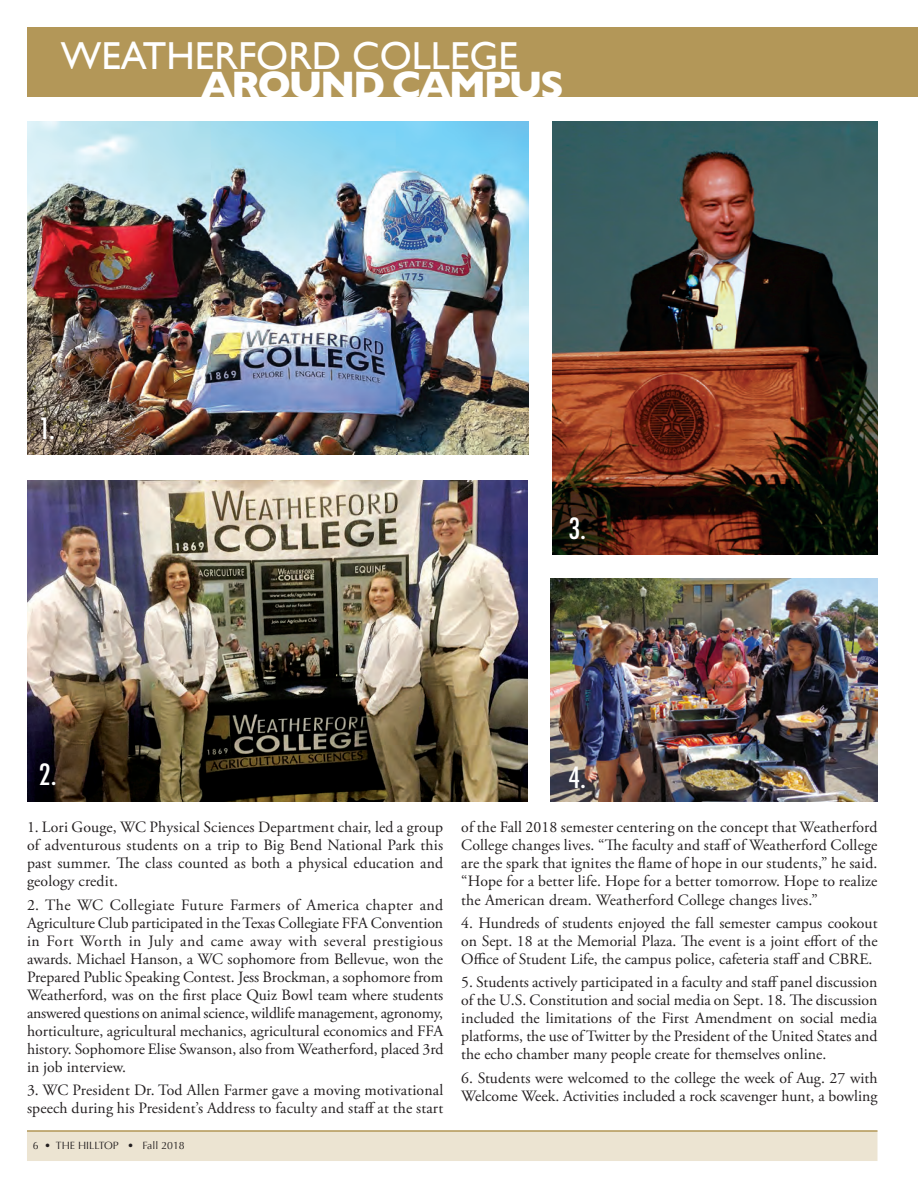
<style>
.page{position:relative;width:918px;height:1188px;background:#fff}
.page>*{position:absolute;margin:0;border:0;box-sizing:border-box;transform-origin:0 0}
.t1{font:39px "Gill Sans";color:#fff}
.t2{font:700 39px "Gill Sans";letter-spacing:-.06em;color:#fff}
.t3{font:500 condensed 28.5px "Futura";color:#fff}
.t4{font:15.75px/18px "Adobe Garamond Pro";color:#231f20;text-align:justify}
.t5{font:10.5px "Optima";color:#231f20}
</style>
<div class="page">
<div style="left:27px;top:1131px;width:851px;height:30px;background:#ece4d2"></div>
<hr style="left:27px;top:1130px;width:851px;height:2px;background:#b39758">
<div style="left:27px;top:27px;width:891px;height:70px;background:#b39758"></div>
<img style="left:27px;top:121px;width:502px;height:334px">
<img style="left:28px;top:480px;width:499px;height:322px">
<img style="left:551px;top:578px;width:327px;height:223px">
<img style="left:552px;top:121px;width:326px;height:433px">
<h1 class="t1" style="left:61px;top:33px;width:459px">WEATHERFORD COLLEGE</h1>
<h1 class="t2" style="left:201px;top:54px;width:365px">AROUND CAMPUS</h1>
<h2 class="t3" style="left:39px;top:411px;width:18px">1.</h2>
<h2 class="t3" style="left:568px;top:510px;width:19px">3.</h2>
<h2 class="t3" style="left:39px;top:756px;width:19px">2.</h2>
<p class="t4" style="left:27px;top:819px;width:418px">1. Lori Gouge, WC Physical Sciences Department chair, led a group of adventurous students on a trip to Big Bend National Park this past summer. The class counted as both a physical education and geology credit.</p>
<p class="t4" style="left:27px;top:896px;width:418px">2. The WC Collegiate Future Farmers of America chapter and Agriculture Club participated in the Texas Collegiate FFA Convention in Fort Worth in July and came away with several prestigious awards. Michael Hanson, a WC sophomore from Bellevue, won the Prepared Public Speaking Contest. Jess Brockman, a sophomore from Weatherford, was on the first place Quiz Bowl team where students answered questions on animal science, wildlife management, agronomy, horticulture, agricultural mechanics, agricultural economics and FFA history. Sophomore Elise Swanson, also from Weatherford, placed 3rd in job interview.</p>
<p class="t4" style="left:27px;top:1082px;width:418px">3. WC President Dr. Tod Allen Farmer gave a moving motivational speech during his President’s Address to faculty and staff at the start</p>
<p class="t5" style="left:33px;top:1140px;width:153px">6 • THE HILLTOP • Fall 2018</p>
<h2 class="t3" style="left:568px;top:759px;width:19px">4.</h2>
<p class="t4" style="left:461px;top:819px;width:418px">of the Fall 2018 semester centering on the concept that Weatherford College changes lives. “The faculty and staff of Weatherford College are the spark that ignites the flame of hope in our students,” he said. “Hope for a better life. Hope for a better tomorrow. Hope to realize the American dream. Weatherford College changes lives.”</p>
<p class="t4" style="left:461px;top:915px;width:418px">4. Hundreds of students enjoyed the fall semester campus cookout on Sept. 18 at the Memorial Plaza. The event is a joint effort of the Office of Student Life, the campus police, cafeteria staff and CBRE.</p>
<p class="t4" style="left:461px;top:974px;width:418px">5. Students actively participated in a faculty and staff panel discussion of the U.S. Constitution and social media on Sept. 18. The discussion included the limitations of the First Amendment on social media platforms, the use of Twitter by the President of the United States and the echo chamber many people create for themselves online.</p>
<p class="t4" style="left:461px;top:1069px;width:418px">6. Students were welcomed to the college the week of Aug. 27 with<br>Welcome Week. Activities included a rock scavenger hunt, a bowling</p>
</div>
